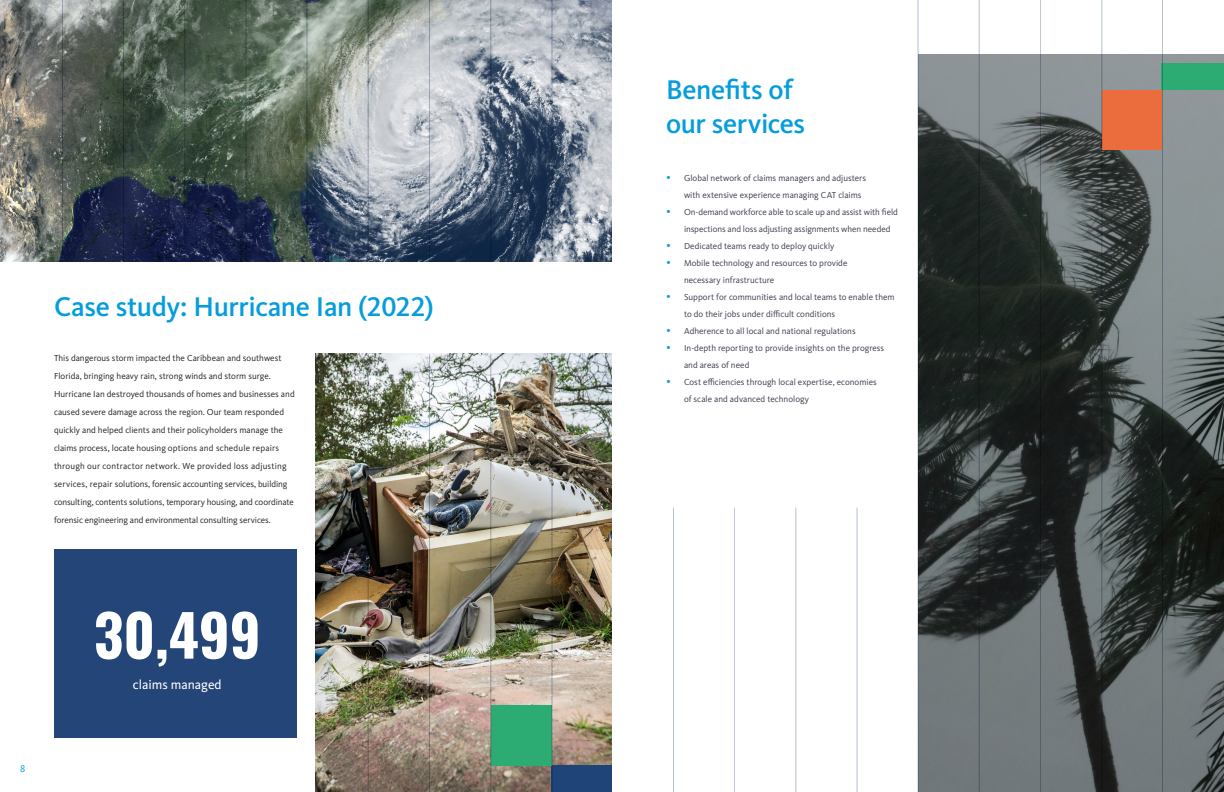
<style>
.page{position:relative;width:1224px;height:792px;background:#fff}
.page>*{position:absolute;margin:0;border:0;box-sizing:border-box;transform-origin:0 0}
.t1{font:700 57.5px "Oswald";color:#fff}
.TOC_Tag{font:500 28px/34px "Kievit OT";letter-spacing:-.01em;color:#069ddc}
.t2{font:13.3px "Kievit OT";color:#fff}
.t3{font:10px "Kievit OT";color:#069ddc}
.t4{font:9px/17px "Kievit OT";color:#373c4b}
.t5{font:9px/18px "Kievit OT";color:#231f20}
.s1{font-family:"Georgia";font-style:italic;font-size:12px;color:#069ddc}
</style>
<div class="page">
<div style="left:54px;top:549px;width:243px;height:189px;background:#244578"></div>
<img style="left:919px;top:54px;width:305px;height:738px">
<div style="left:1162px;top:63px;width:62px;height:27px;background:#2cac73"></div>
<div style="left:1102px;top:90px;width:60px;height:59px;background:#eb6d3d"></div>
<img style="left:1px;top:0;width:611px;height:261px">
<img style="left:315px;top:354px;width:297px;height:438px">
<div style="left:552px;top:765px;width:60px;height:27px;background:#1f4478"></div>
<div style="left:491px;top:705px;width:61px;height:60px;background:#2cac73"></div>
<hr style="left:307px;top:0;width:1px;height:261px;background:#b3bfd1">
<hr style="left:429px;top:0;width:1px;height:261px;background:#b3bfd1">
<hr style="left:429px;top:354px;width:1px;height:438px;background:#b3bfd1">
<hr style="left:491px;top:0;width:1px;height:261px;background:#b3bfd1">
<hr style="left:491px;top:354px;width:1px;height:438px;background:#b3bfd1">
<hr style="left:62px;top:0;width:1px;height:261px;background:#b3bfd1">
<hr style="left:123px;top:0;width:1px;height:261px;background:#b3bfd1">
<hr style="left:185px;top:0;width:1px;height:261px;background:#b3bfd1">
<hr style="left:246px;top:0;width:1px;height:261px;background:#b3bfd1">
<hr style="left:368px;top:0;width:1px;height:261px;background:#b3bfd1">
<hr style="left:368px;top:354px;width:1px;height:438px;background:#b3bfd1">
<hr style="left:552px;top:0;width:1px;height:261px;background:#b3bfd1">
<hr style="left:552px;top:354px;width:1px;height:438px;background:#b3bfd1">
<hr style="left:918px;top:0;width:1px;height:792px;background:#b3bfd1">
<hr style="left:1040px;top:0;width:1px;height:792px;background:#b3bfd1">
<hr style="left:1162px;top:0;width:1px;height:792px;background:#b3bfd1">
<hr style="left:673px;top:508px;width:1px;height:284px;background:#b3bfd1">
<hr style="left:734px;top:508px;width:1px;height:284px;background:#b3bfd1">
<hr style="left:796px;top:508px;width:1px;height:284px;background:#b3bfd1">
<hr style="left:857px;top:508px;width:1px;height:284px;background:#b3bfd1">
<hr style="left:979px;top:0;width:1px;height:792px;background:#b3bfd1">
<hr style="left:1102px;top:0;width:1px;height:792px;background:#b3bfd1">
<p class="TOC_Tag" style="left:54px;top:289px;width:381px">Case study: Hurricane Ian (2022)</p>
<p class="t5" style="left:54px;top:349px;width:242px">This dangerous storm impacted the Caribbean and southwest Florida, bringing heavy rain, strong winds and storm surge.<br>Hurricane Ian destroyed thousands of homes and businesses and caused severe damage across the region. Our team responded quickly and helped clients and their policyholders manage the claims process, locate housing options and schedule repairs through our contractor network. We provided loss adjusting services, repair solutions, forensic accounting services, building consulting, contents solutions, temporary housing, and coordinate forensic engineering and environmental consulting services.</p>
<p class="t3" style="left:20px;top:762px;width:7px">8</p>
<p class="t1" style="left:94px;top:605px;width:168px">30,499</p>
<p class="t2" style="left:133px;top:676px;width:90px">claims managed</p>
<p class="TOC_Tag" style="left:666px;top:72px;width:141px">Benefits of our services</p>
<p class="t4" style="left:684px;top:170px;width:184px;text-indent:-18px"><span class="s1">•</span> Global network of claims managers and adjusters with extensive experience managing CAT claims</p>
<p class="t4" style="left:684px;top:204px;width:215px;text-indent:-18px"><span class="s1">•</span> On-demand workforce able to scale up and assist with field inspections and loss adjusting assignments when needed</p>
<p class="t4" style="left:666px;top:238px;width:170px"><span class="s1">•</span> Dedicated teams ready to deploy quickly</p>
<p class="t4" style="left:684px;top:255px;width:165px;text-indent:-18px"><span class="s1">•</span> Mobile technology and resources to provide necessary infrastructure</p>
<p class="t4" style="left:684px;top:289px;width:212px;text-indent:-18px"><span class="s1">•</span> Support for communities and local teams to enable them to do their jobs under difficult conditions</p>
<p class="t4" style="left:666px;top:323px;width:191px"><span class="s1">•</span> Adherence to all local and national regulations</p>
<p class="t4" style="left:684px;top:340px;width:202px;text-indent:-18px"><span class="s1">•</span> In-depth reporting to provide insights on the progress and areas of need</p>
<p class="t4" style="left:684px;top:374px;width:194px;text-indent:-18px"><span class="s1">•</span> Cost efficiencies through local expertise, economies of scale and advanced technology</p>
</div>
